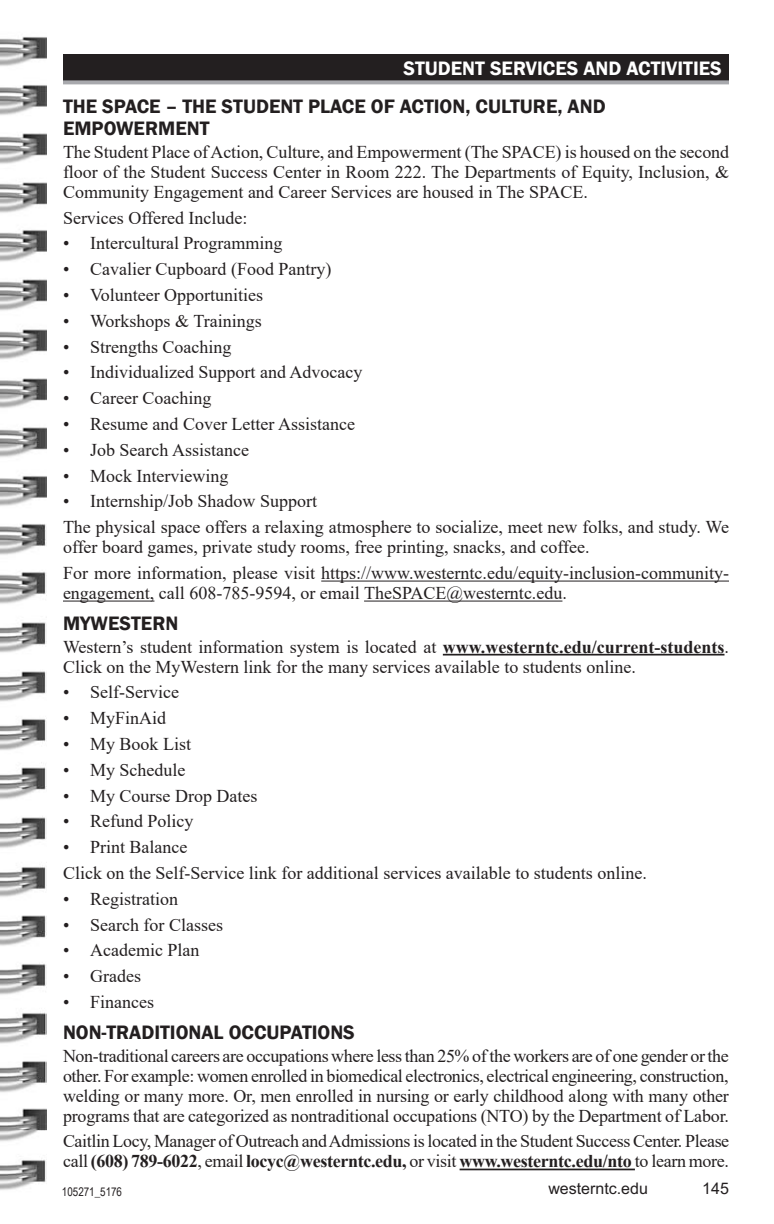
<style>
.page{position:relative;width:774px;height:1224px;background:#fff}
.page>*{position:absolute;margin:0;border:0;box-sizing:border-box;transform-origin:0 0}
.t1{font:600 20px/22px "Franklin Gothic";color:#231f20}
.t2{font:600 20px "Franklin Gothic";color:#fff}
.t3{font:18px/20px "Times New Roman";color:#231f20}
.t4{font:18px/20px "Times New Roman";letter-spacing:-.02em;color:#231f20}
.t5{font:16px "Social Custom Footer";color:#231f20}
.t6{font:16px "Arial";color:#231f20}
.t7{font:12px "Arial Narrow";color:#231f20}
.s1{font-weight:700}
</style>
<div class="page">
<div style="left:63px;top:54px;width:666px;height:28px;background:#231f20"></div>
<svg style="left:63px;top:80px;width:666px;height:4px;background:#9a9b9e"></svg>
<hr style="left:321px;top:581px;width:408px;height:1px;background:#231f20">
<hr style="left:63px;top:601px;width:91px;height:1px;background:#231f20">
<hr style="left:364px;top:601px;width:198px;height:1px;background:#231f20">
<hr style="left:443px;top:654px;width:281px;height:2px;background:#231f20">
<hr style="left:460px;top:1169px;width:175px;height:1px;background:#231f20">
<img style="left:0;top:37px;width:46px;height:1153px">
<p class="t2" style="left:403px;top:56px;width:320px">STUDENT SERVICES AND ACTIVITIES</p>
<p class="t1" style="left:63px;top:96px;width:544px">THE SPACE – THE STUDENT PLACE OF ACTION, CULTURE, AND<br>EMPOWERMENT</p>
<p class="t3" style="left:63px;top:141px;width:668px;text-align:justify">The Student Place of Action, Culture, and Empowerment (The SPACE) is housed on the second floor of the Student Success Center in Room 222. The Departments of Equity, Inclusion, &amp; Community Engagement and Career Services are housed in The SPACE.</p>
<p class="t3" style="left:63px;top:207px;width:186px">Services Offered Include:</p>
<p class="t3" style="left:63px;top:233px;width:221px">• Intercultural Programming</p>
<p class="t3" style="left:63px;top:259px;width:270px">• Cavalier Cupboard (Food Pantry)</p>
<p class="t3" style="left:63px;top:284px;width:202px">• Volunteer Opportunities</p>
<p class="t3" style="left:63px;top:310px;width:200px">• Workshops &amp; Trainings</p>
<p class="t3" style="left:63px;top:336px;width:170px">• Strengths Coaching</p>
<p class="t3" style="left:63px;top:362px;width:301px">• Individualized Support and Advocacy</p>
<p class="t3" style="left:63px;top:388px;width:150px">• Career Coaching</p>
<p class="t3" style="left:63px;top:413px;width:294px">• Resume and Cover Letter Assistance</p>
<p class="t3" style="left:63px;top:439px;width:188px">• Job Search Assistance</p>
<p class="t3" style="left:63px;top:465px;width:167px">• Mock Interviewing</p>
<p class="t3" style="left:63px;top:491px;width:256px">• Internship/Job Shadow Support</p>
<p class="t3" style="left:63px;top:517px;width:668px">The physical space offers a relaxing atmosphere to socialize, meet new folks, and study. We offer board games, private study rooms, free printing, snacks, and coffee.</p>
<p class="t3" style="left:63px;top:562px;width:668px">For more information, please visit https://www.westerntc.edu/equity-inclusion-community-</p>
<p class="t3" style="left:63px;top:582px;width:505px">engagement, call 608-785-9594, or email TheSPACE@westerntc.edu.</p>
<p class="t1" style="left:63px;top:612px;width:117px">MYWESTERN</p>
<p class="t3" style="left:63px;top:636px;width:667px">Western’s student information system is located at <span class="s1">www.westerntc.edu/current-students</span>.<br>Click on the MyWestern link for the many services available to students online.</p>
<p class="t3" style="left:63px;top:682px;width:118px">• Self-Service</p>
<p class="t3" style="left:63px;top:708px;width:105px">• MyFinAid</p>
<p class="t3" style="left:63px;top:733px;width:130px">• My Book List</p>
<p class="t3" style="left:63px;top:759px;width:124px">• My Schedule</p>
<p class="t3" style="left:63px;top:785px;width:196px">• My Course Drop Dates</p>
<p class="t3" style="left:63px;top:811px;width:132px">• Refund Policy</p>
<p class="t3" style="left:63px;top:834px;width:585px;line-height:25.8px">• Print Balance<br>Click on the Self-Service link for additional services available to students online.</p>
<p class="t3" style="left:63px;top:888px;width:117px">• Registration</p>
<p class="t3" style="left:63px;top:914px;width:162px">• Search for Classes</p>
<p class="t3" style="left:63px;top:940px;width:138px">• Academic Plan</p>
<p class="t3" style="left:63px;top:966px;width:80px">• Grades</p>
<p class="t3" style="left:63px;top:991px;width:93px">• Finances</p>
<p class="t1" style="left:63px;top:1021px;width:293px">NON-TRADITIONAL OCCUPATIONS</p>
<p class="t3" style="left:63px;top:1045px;width:668px;text-align:justify">Non-traditional careers are occupations where less than 25% of the workers are of one gender or the other. For example: women enrolled in biomedical electronics, electrical engineering, construction, welding or many more. Or, men enrolled in nursing or early childhood along with many other programs that are categorized as nontraditional occupations (NTO) by the Department of Labor.</p>
<p class="t4" style="left:63px;top:1131px;width:668px">Caitlin Locy, Manager of Outreach and Admissions is located in the Student Success Center. Please call <span class="s1">(608) 789-6022</span>, email <span class="s1">locyc@westerntc.edu,</span> or visit <span class="s1">www.westerntc.edu/nto</span> to learn more.</p>
<p class="t7" style="left:62px;top:1184px;width:62px">105271_5176</p>
<p class="t5" style="left:548px;top:1177px;width:101px">westerntc.edu</p>
<p class="t6" style="left:702px;top:1177px;width:28px">145</p>
</div>
